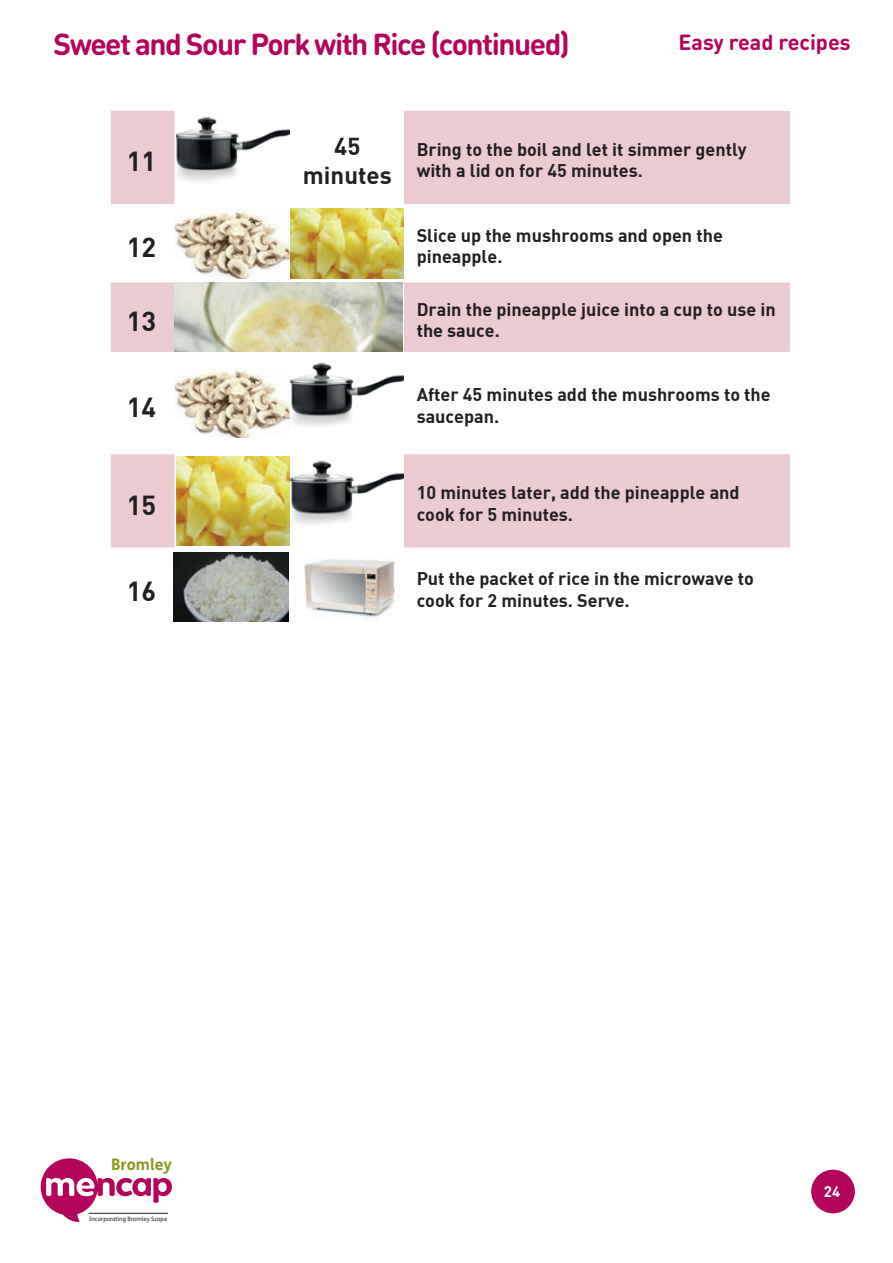
<style>
.page{position:relative;width:893px;height:1263px;background:#fff}
.page>*{position:absolute;margin:0;border:0;box-sizing:border-box;transform-origin:0 0}
.t1{font:700 30px "DIN Round Pro";letter-spacing:-.05em;color:#b4035b}
.t2{font:27px "DIN Bold";color:#231f20}
.t3{font:24px/28.8px "DIN Bold";color:#231f20;text-align:center}
.t4{font:700 21.6px "DIN Round Pro";color:#b4035b}
.t5{font:18px/21.6px "DIN Bold";color:#231f20}
.t6{font:700 15.9px "FS Mencap";color:#8b971b}
.t7{font:700 15.15px "DIN Round Pro";color:#fff}
.t8{font:700 9.6px "FS Mencap";color:#8b971b}
.t9{font:6px "FS Mencap";color:#231f20}
</style>
<div class="page">
<svg style="left:41px;top:1158px;width:131px;height:64px"></svg>
<hr style="left:89px;top:1213px;width:79px;height:1px;background:#231f20">
<div style="left:811px;top:1170px;width:44px;height:43px;background:#b4035b;border-radius:50%"></div>
<svg style="left:111px;top:111px;width:679px;height:436px;fill:#eccad2"></svg>
<div style="left:106px;top:204px;width:69px;height:5px;background:#fff"></div>
<div style="left:175px;top:204px;width:116px;height:5px;background:#fff"></div>
<div style="left:291px;top:204px;width:113px;height:5px;background:#fff"></div>
<div style="left:404px;top:204px;width:386px;height:5px;background:#fff"></div>
<hr style="left:106px;top:278px;width:69px;height:4px;background:#fff">
<hr style="left:175px;top:278px;width:116px;height:4px;background:#fff">
<svg style="left:291px;top:278px;width:113px;height:4px"></svg>
<hr style="left:404px;top:278px;width:386px;height:4px;background:#fff">
<hr style="left:106px;top:352px;width:69px;height:4px;background:#fff">
<hr style="left:175px;top:352px;width:116px;height:4px;background:#fff">
<hr style="left:291px;top:352px;width:113px;height:4px;background:#fff">
<hr style="left:404px;top:352px;width:386px;height:4px;background:#fff">
<hr style="left:106px;top:450px;width:69px;height:4px;background:#fff">
<hr style="left:175px;top:450px;width:116px;height:4px;background:#fff">
<hr style="left:291px;top:450px;width:113px;height:4px;background:#fff">
<hr style="left:404px;top:450px;width:386px;height:4px;background:#fff">
<img style="left:176px;top:111px;width:113px;height:93px">
<img style="left:175px;top:209px;width:229px;height:69px">
<img style="left:175px;top:282px;width:228px;height:70px">
<img style="left:175px;top:368px;width:116px;height:70px">
<img style="left:291px;top:356px;width:113px;height:94px">
<img style="left:176px;top:456px;width:113px;height:89px">
<img style="left:291px;top:454px;width:113px;height:93px">
<img style="left:173px;top:552px;width:116px;height:70px">
<img style="left:304px;top:559px;width:91px;height:60px">
<h1 class="t1" style="left:54px;top:23px;width:518px">Sweet and Sour Pork with Rice (continued)</h1>
<p class="t4" style="left:679px;top:28px;width:174px">Easy read recipes</p>
<h2 class="t2" style="left:127px;top:144px;width:31px">11</h2>
<h3 class="t3" style="left:303px;top:131px;width:90px">45 minutes</h3>
<p class="t5" style="left:417px;top:138px;width:332px">Bring to the boil and let it simmer gently with a lid on for 45 minutes.</p>
<h2 class="t2" style="left:127px;top:230px;width:31px">12</h2>
<p class="t5" style="left:417px;top:224px;width:308px">Slice up the mushrooms and open the pineapple.</p>
<h2 class="t2" style="left:127px;top:303px;width:31px">13</h2>
<p class="t5" style="left:417px;top:297px;width:360px">Drain the pineapple juice into a cup to use in the sauce.</p>
<h2 class="t2" style="left:127px;top:389px;width:31px">14</h2>
<p class="t5" style="left:417px;top:383px;width:356px">After 45 minutes add the mushrooms to the saucepan.</p>
<h2 class="t2" style="left:127px;top:487px;width:31px">15</h2>
<p class="t5" style="left:417px;top:481px;width:325px">10 minutes later, add the pineapple and cook for 5 minutes.</p>
<h2 class="t2" style="left:127px;top:573px;width:31px">16</h2>
<p class="t5" style="left:417px;top:567px;width:339px">Put the packet of rice in the microwave to cook for 2 minutes. Serve.</p>
<p class="t6" style="left:111px;top:1155px;width:62px">Bromley</p>
<p class="t8" style="left:131px;top:1166px;width:38px">Bromley</p>
<p class="t9" style="left:89px;top:1215px;width:80px">Incorporating Bromley Scope</p>
<p class="t7" style="left:824px;top:1181px;width:18px">24</p>
</div>
